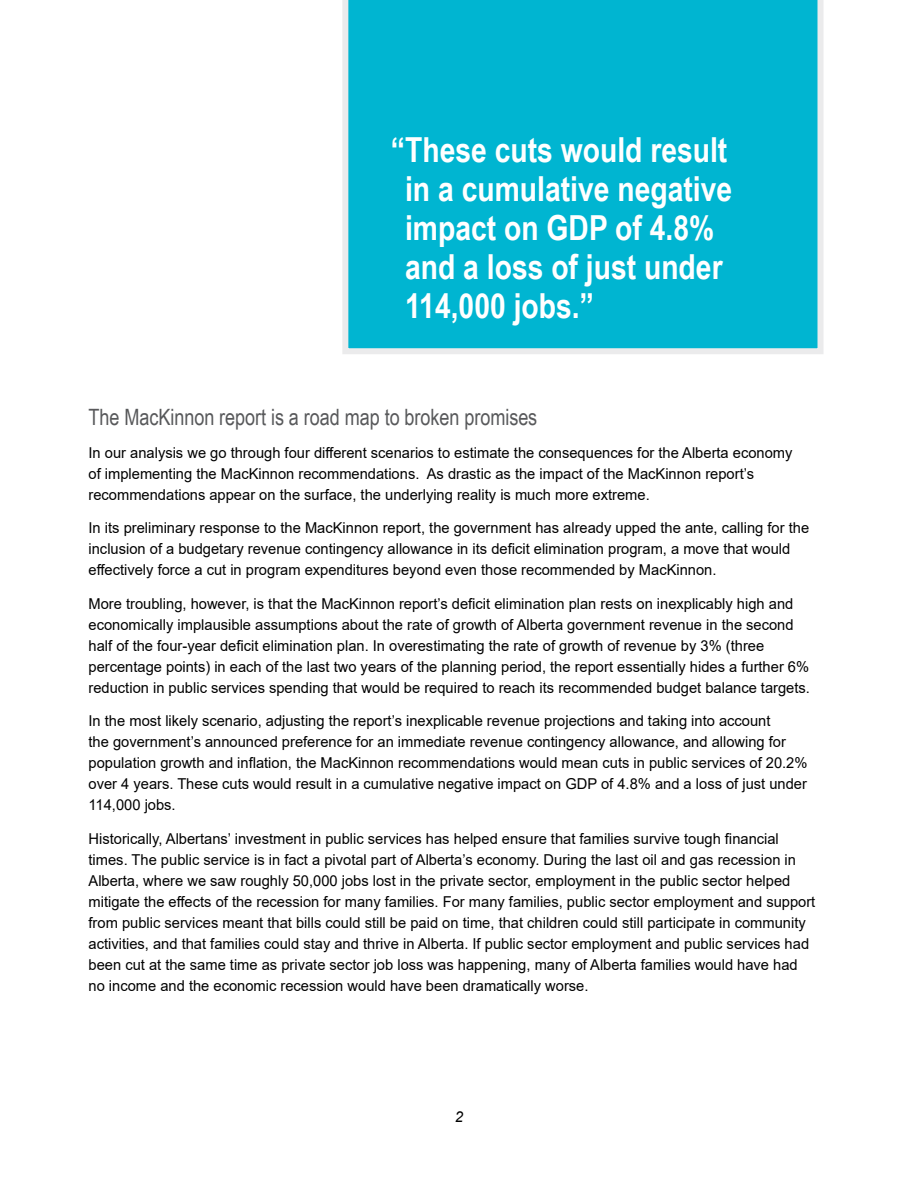
<style>
.page{position:relative;width:918px;height:1188px;background:#fff}
.page>*{position:absolute;margin:0;border:0;box-sizing:border-box;transform-origin:0 0}
.t1{font:700 34.5px/39px "Arial Narrow";color:#fff}
.t2{font:22.5px "Arial Narrow";letter-spacing:-.005em;color:#58595b}
.t3{font:15px/21px "Arial";color:#000}
.t4{font:italic 15px "Arial";color:#000}
</style>
<div class="page">
<div style="left:342px;top:0;width:482px;height:354px;background:#00b5d1"></div>
<h1 class="t1" style="left:405px;top:129px;width:329px;text-indent:-14px">“These cuts would result in a cumulative negative impact on GDP of 4.8% and a loss of just under<br>114,000 jobs.”</h1>
<h2 class="t2" style="left:89px;top:400px;width:450px">The MacKinnon report is a road map to broken promises</h2>
<p class="t3" style="left:89px;top:442px;width:705px">In our analysis we go through four different scenarios to estimate the consequences for the Alberta economy of implementing the MacKinnon recommendations. As drastic as the impact of the MacKinnon report’s recommendations appear on the surface, the underlying reality is much more extreme.</p>
<p class="t3" style="left:89px;top:518px;width:722px">In its preliminary response to the MacKinnon report, the government has already upped the ante, calling for the inclusion of a budgetary revenue contingency allowance in its deficit elimination program, a move that would effectively force a cut in program expenditures beyond even those recommended by MacKinnon.</p>
<p class="t3" style="left:89px;top:593px;width:723px">More troubling, however, is that the MacKinnon report’s deficit elimination plan rests on inexplicably high and economically implausible assumptions about the rate of growth of Alberta government revenue in the second half of the four-year deficit elimination plan. In overestimating the rate of growth of revenue by 3% (three percentage points) in each of the last two years of the planning period, the report essentially hides a further 6% reduction in public services spending that would be required to reach its recommended budget balance targets.</p>
<p class="t3" style="left:89px;top:710px;width:720px">In the most likely scenario, adjusting the report’s inexplicable revenue projections and taking into account<br>the government’s announced preference for an immediate revenue contingency allowance, and allowing for population growth and inflation, the MacKinnon recommendations would mean cuts in public services of 20.2% over 4 years. These cuts would result in a cumulative negative impact on GDP of 4.8% and a loss of just under 114,000 jobs.</p>
<p class="t3" style="left:89px;top:828px;width:728px">Historically, Albertans’ investment in public services has helped ensure that families survive tough financial times. The public service is in fact a pivotal part of Alberta’s economy. During the last oil and gas recession in Alberta, where we saw roughly 50,000 jobs lost in the private sector, employment in the public sector helped mitigate the effects of the recession for many families. For many families, public sector employment and support from public services meant that bills could still be paid on time, that children could still participate in community activities, and that families could stay and thrive in Alberta. If public sector employment and public services had been cut at the same time as private sector job loss was happening, many of Alberta families would have had no income and the economic recession would have been dramatically worse.</p>
<p class="t4" style="left:455px;top:1107px;width:10px">2</p>
</div>
